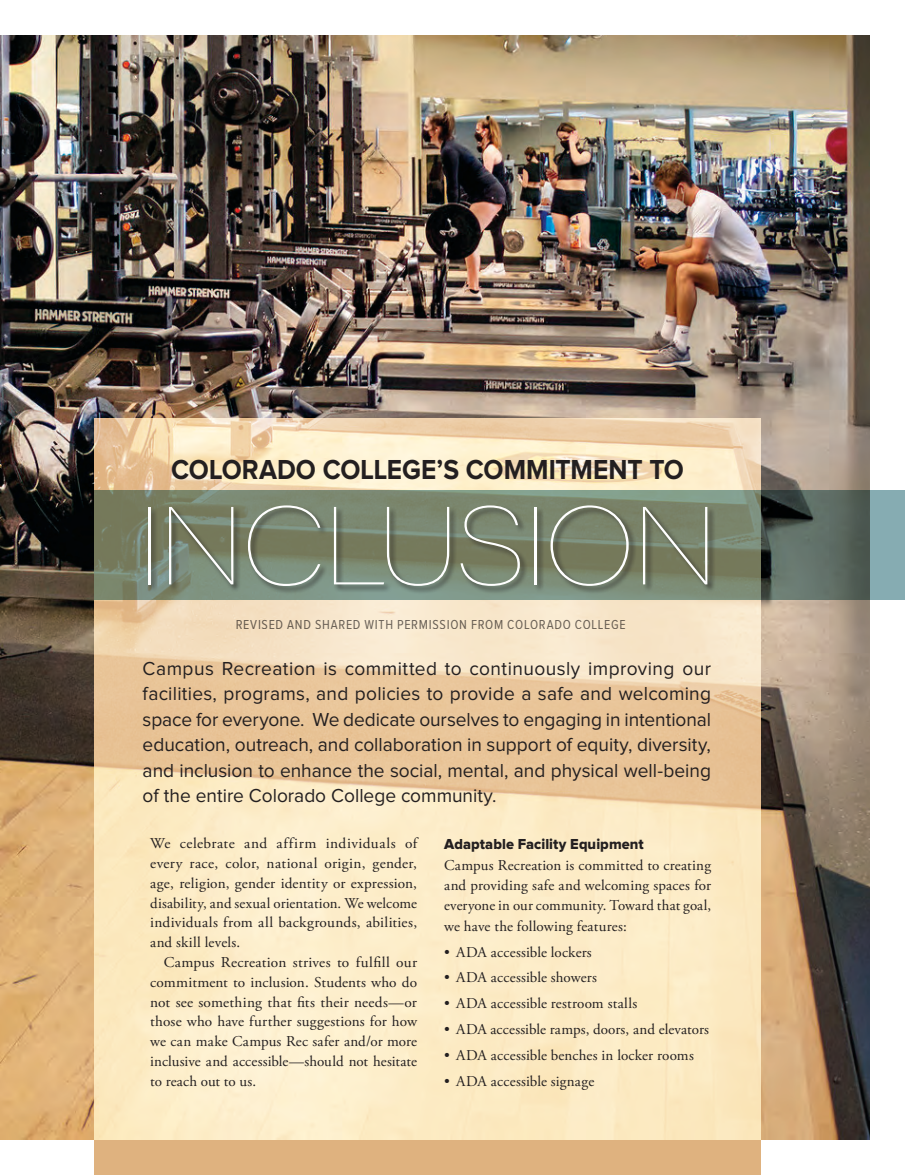
<style>
.page{position:relative;width:905px;height:1175px;background:#fff}
.page>*{position:absolute;margin:0;border:0;box-sizing:border-box;transform-origin:0 0}
.t1{font:100 108px "Acumin Pro Wide";letter-spacing:-.03em;color:#fff}
.t2{font:700 28.5px "Proxima Nova";color:#231f20;scale:.92 1}
.t3{font:19.5px/25.5px "Proxima Nova";color:#231f20;text-align:justify}
.t4{font:15px/19.8px "Adobe Garamond Pro";letter-spacing:.01em;color:#231f20;text-align:justify}
.t5{font:15px "Proxima Nova Extrabld";letter-spacing:.005em;color:#231f20}
.t6{font:13.5px "Proxima Nova Cond";letter-spacing:.05em;color:#231f20}
</style>
<div class="page">
<img style="left:0;top:36px;width:869px;height:1103px">
<svg style="left:94px;top:418px;width:666px;height:756px;background:#f5dfb9"></svg>
<svg style="left:94px;top:490px;width:810px;height:110px;background:#6f7f70"></svg>
<div style="left:147px;top:504px;width:568px;height:90px;background:#231f20;opacity:.75"></div>
<h2 class="t2" style="left:171px;top:456px;width:559px">COLORADO COLLEGE’S COMMITMENT TO</h2>
<h1 class="t1" style="left:136px;top:468px;width:583px">INCLUSION</h1>
<p class="t6" style="left:235px;top:618px;width:392px">REVISED AND SHARED WITH PERMISSION FROM COLORADO COLLEGE</p>
<p class="t3" style="left:143px;top:656px;width:570px">Campus Recreation is committed to continuously improving our facilities, programs, and policies to provide a safe and welcoming space for everyone. We dedicate ourselves to engaging in intentional education, outreach, and collaboration in support of equity, diversity, and inclusion to enhance the social, mental, and physical well-being of the entire Colorado College community.</p>
<p class="t4" style="left:150px;top:834px;width:268px">We celebrate and affirm individuals of every race, color, national origin, gender, age, religion, gender identity or expression, disability, and sexual orientation. We welcome individuals from all backgrounds, abilities, and skill levels.</p>
<p class="t4" style="left:150px;top:952px;width:268px;text-indent:14px">Campus Recreation strives to fulfill our commitment to inclusion. Students who do not see something that fits their needs—or those who have further suggestions for how we can make Campus Rec safer and/or more inclusive and accessible—should not hesitate to reach out to us.</p>
<p class="t5" style="left:444px;top:837px;width:201px">Adaptable Facility Equipment</p>
<p class="t4" style="left:444px;top:855px;width:268px;line-height:20.4px">Campus Recreation is committed to creating and providing safe and welcoming spaces for everyone in our community. Toward that goal, we have the following features:</p>
<p class="t4" style="left:444px;top:942px;width:149px">• ADA accessible lockers</p>
<p class="t4" style="left:444px;top:968px;width:154px">• ADA accessible showers</p>
<p class="t4" style="left:444px;top:994px;width:195px">• ADA accessible restroom stalls</p>
<p class="t4" style="left:444px;top:1020px;width:266px">• ADA accessible ramps, doors, and elevators</p>
<p class="t4" style="left:444px;top:1045px;width:251px">• ADA accessible benches in locker rooms</p>
<p class="t4" style="left:444px;top:1071px;width:152px">• ADA accessible signage</p>
</div>
